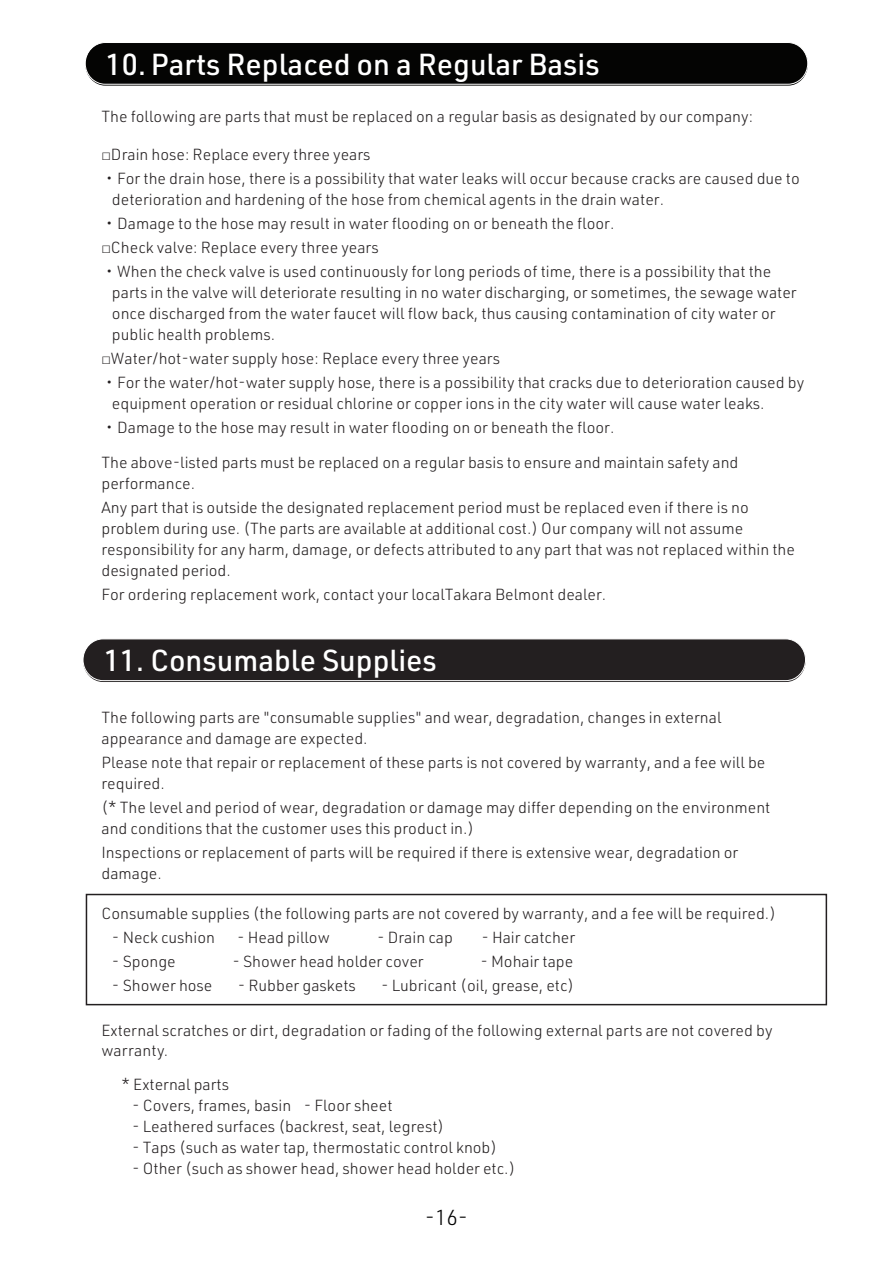
<style>
.page{position:relative;width:893px;height:1263px;background:#fff}
.page>*{position:absolute;margin:0;border:0;box-sizing:border-box;transform-origin:0 0}
.t1{font:500 29.7px "URWDIN";color:#fff}
.t2{font:300 21.3px "URWDIN";color:#030303}
.t3{font:300 15.75px/21px "URWDIN";color:#231f20}
.s1{font-family:"Arial";font-weight:400}
.s2{font-family:"Koz Go Pro"}
</style>
<div class="page">
<div style="left:85px;top:43px;width:723px;height:43px;background:#040403;border-radius:21px"></div>
<div style="left:85px;top:42px;width:723px;height:42px;border:1px solid #fff;border-radius:20px"></div>
<div style="left:83px;top:639px;width:723px;height:43px;background:#231f20;border-radius:21px"></div>
<div style="left:83px;top:639px;width:723px;height:42px;border:1px solid #fff;border-radius:20px"></div>
<div style="left:86px;top:894px;width:741px;height:111px;border:2px solid #231f20"></div>
<h1 class="t1" style="left:106px;top:45px;width:496px">10. Parts Replaced on a Regular Basis</h1>
<p class="t3" style="left:101px;top:106px;width:653px">The following are parts that must be replaced on a regular basis as designated by our company:</p>
<p class="t3" style="left:101px;top:142px;width:700px;line-height:24px"><span class="s1">□</span>Drain hose: Replace every three years<br><span class="s2">・</span>For the drain hose, there is a possibility that water leaks will occur because cracks are caused due to</p>
<p class="t3" style="left:101px;top:187px;width:564px;line-height:24px;text-indent:11px">deterioration and hardening of the hose from chemical agents in the drain water.<span class="s2">・</span>Damage to the hose may result in water flooding on or beneath the floor.</p>
<p class="t3" style="left:101px;top:235px;width:671px;line-height:24px"><span class="s1">□</span>Check valve: Replace every three years<br><span class="s2">・</span>When the check valve is used continuously for long periods of time, there is a possibility that the</p>
<p class="t3" style="left:112px;top:282px;width:686px">parts in the valve will deteriorate resulting in no water discharging, or sometimes, the sewage water once discharged from the water faucet will flow back, thus causing contamination of city water or public health problems.</p>
<p class="t3" style="left:101px;top:346px;width:704px;line-height:24px"><span class="s1">□</span>Water/hot-water supply hose: Replace every three years<br><span class="s2">・</span>For the water/hot-water supply hose, there is a possibility that cracks due to deterioration caused by</p>
<p class="t3" style="left:101px;top:391px;width:665px;line-height:24px;text-indent:11px">equipment operation or residual chlorine or copper ions in the city water will cause water leaks.<span class="s2">・</span>Damage to the hose may result in water flooding on or beneath the floor.</p>
<p class="t3" style="left:101px;top:452px;width:638px">The above-listed parts must be replaced on a regular basis to ensure and maintain safety and performance.</p>
<p class="t3" style="left:101px;top:497px;width:695px">Any part that is outside the designated replacement period must be replaced even if there is no problem during use. (The parts are available at additional cost.) Our company will not assume responsibility for any harm, damage, or defects attributed to any part that was not replaced within the designated period.</p>
<p class="t3" style="left:101px;top:584px;width:506px">For ordering replacement work, contact your localTakara Belmont dealer.</p>
<h1 class="t1" style="left:104px;top:641px;width:335px">11. Consumable Supplies</h1>
<p class="t3" style="left:101px;top:706px;width:622px">The following parts are "consumable supplies" and wear, degradation, changes in external appearance and damage are expected.</p>
<p class="t3" style="left:101px;top:751px;width:665px">Please note that repair or replacement of these parts is not covered by warranty, and a fee will be required.</p>
<p class="t3" style="left:101px;top:796px;width:670px">(* The level and period of wear, degradation or damage may differ depending on the environment and conditions that the customer uses this product in.)</p>
<p class="t3" style="left:101px;top:841px;width:638px">Inspections or replacement of parts will be required if there is extensive wear, degradation or damage.</p>
<p class="t3" style="left:101px;top:902px;width:676px">Consumable supplies (the following parts are not covered by warranty, and a fee will be required.)</p>
<p class="t3" style="left:112px;top:926px;width:105px">- Neck cushion</p>
<p class="t3" style="left:237px;top:926px;width:94px">- Head pillow</p>
<p class="t3" style="left:377px;top:926px;width:77px">- Drain cap</p>
<p class="t3" style="left:481px;top:926px;width:95px">- Hair catcher</p>
<p class="t3" style="left:112px;top:950px;width:65px">- Sponge</p>
<p class="t3" style="left:232px;top:950px;width:193px">- Shower head holder cover</p>
<p class="t3" style="left:480px;top:950px;width:95px">- Mohair tape</p>
<p class="t3" style="left:112px;top:974px;width:102px">- Shower hose</p>
<p class="t3" style="left:238px;top:974px;width:120px">- Rubber gaskets</p>
<p class="t3" style="left:381px;top:974px;width:195px">- Lubricant (oil, grease, etc)</p>
<p class="t3" style="left:101px;top:1020px;width:673px;line-height:19.5px">External scratches or dirt, degradation or fading of the following external parts are not covered by warranty.</p>
<p class="t3" style="left:122px;top:1073px;width:109px">* External parts</p>
<p class="t3" style="left:132px;top:1094px;width:262px">- Covers, frames, basin - Floor sheet</p>
<p class="t3" style="left:132px;top:1115px;width:314px">- Leathered surfaces (backrest, seat, legrest)</p>
<p class="t3" style="left:132px;top:1136px;width:367px">- Taps (such as water tap, thermostatic control knob)</p>
<p class="t3" style="left:132px;top:1157px;width:385px">- Other (such as shower head, shower head holder etc.)</p>
<h2 class="t2" style="left:425px;top:1203px;width:45px">-16-</h2>
</div>
